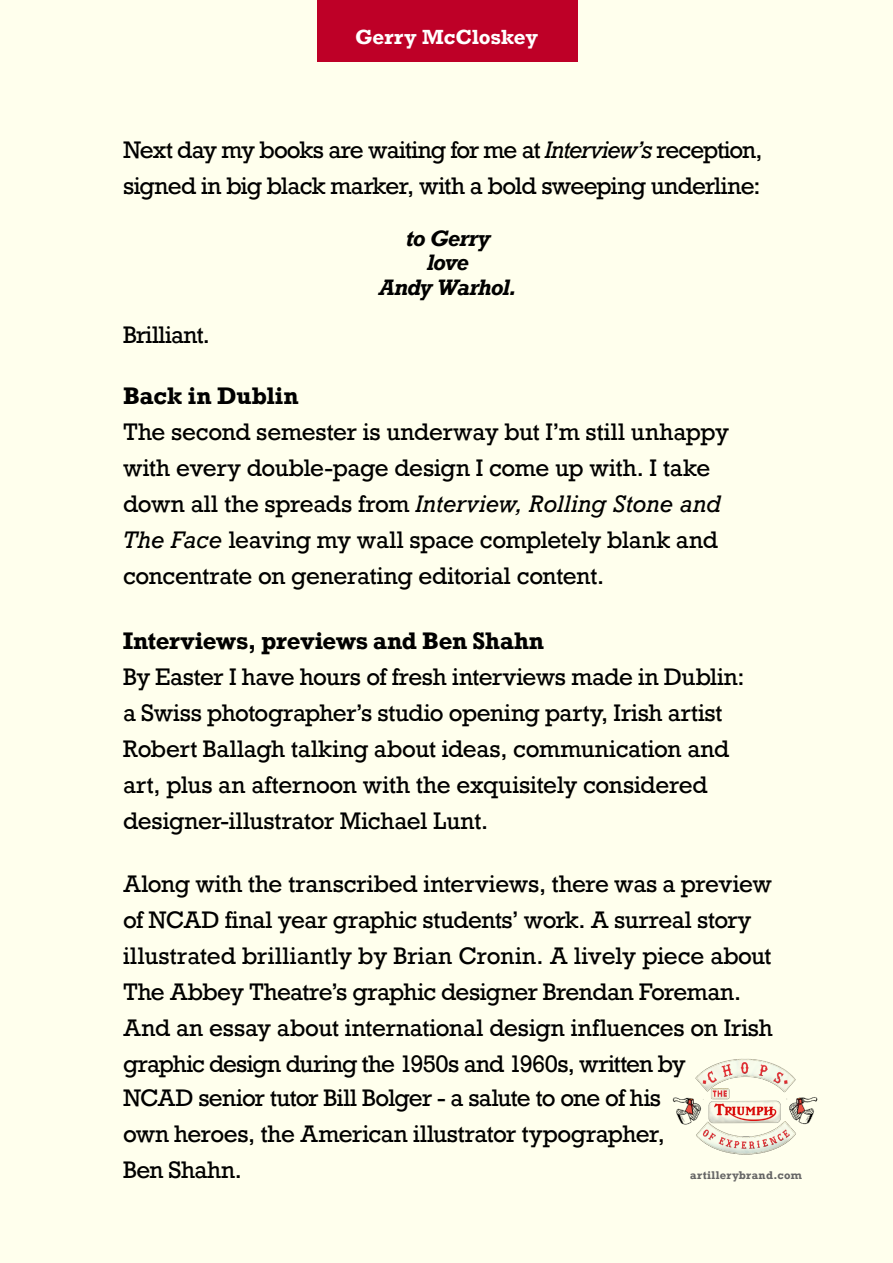
<style>
.page{position:relative;width:893px;height:1263px;background:#ffffed}
.page>*{position:absolute;margin:0;border:0;box-sizing:border-box;transform-origin:0 0}
.t1{font:22.5px/36px "Rockwell";letter-spacing:-.02em;color:#000}
.t2{font:22.5px/36px "Rockwell";letter-spacing:-.04em;color:#000}
.t3{font:700 22.5px "Rockwell";letter-spacing:-.01em;color:#000}
.t4{font:italic 700 21px/24px "Rockwell";letter-spacing:-.04em;color:#000;text-align:center}
.t5{font:700 19.2px "Rockwell";letter-spacing:.005em;color:#fff}
.t6{font:700 10.5px "Rockwell";letter-spacing:.03em;color:#666}
.s1{font-style:italic}
</style>
<div class="page">
<img style="left:672px;top:1058px;width:146px;height:97px">
<div style="left:317px;top:0;width:260px;height:62px;background:#be0027"></div>
<p class="t5" style="left:355px;top:25px;width:185px">Gerry McCloskey</p>
<p class="t2" style="left:123px;top:132px;width:641px">Next day my books are waiting for me at <span class="s1">Interview’s</span> reception, signed in big black marker, with a bold sweeping underline:</p>
<p class="t4" style="left:379px;top:227px;width:139px">to Gerry<br>love<br>Andy Warhol.</p>
<p class="t1" style="left:123px;top:317px;width:88px">Brilliant.</p>
<p class="t3" style="left:123px;top:381px;width:177px">Back in Dublin</p>
<p class="t1" style="left:123px;top:414px;width:608px">The second semester is underway but I’m still unhappy with every double-page design I come up with. I take down all the spreads from <span class="s1">Interview, Rolling Stone and The Face</span> leaving my wall space completely blank and concentrate on generating editorial content.</p>
<p class="t3" style="left:123px;top:626px;width:423px">Interviews, previews and Ben Shahn</p>
<p class="t1" style="left:123px;top:659px;width:623px">By Easter I have hours of fresh interviews made in Dublin: a Swiss photographer’s studio opening party, Irish artist Robert Ballagh talking about ideas, communication and art, plus an afternoon with the exquisitely considered designer-illustrator Michael Lunt.</p>
<p class="t1" style="left:123px;top:866px;width:651px">Along with the transcribed interviews, there was a preview of NCAD final year graphic students’ work. A surreal story illustrated brilliantly by Brian Cronin. A lively piece about The Abbey Theatre’s graphic designer Brendan Foreman.<br>And an essay about international design influences on Irish graphic design during the 1950s and 1960s, written by<br>NCAD senior tutor Bill Bolger - a salute to one of his<br>own heroes, the American illustrator typographer,<br>Ben Shahn.</p>
<p class="t6" style="left:690px;top:1169px;width:113px">artillerybrand.com</p>
</div>
